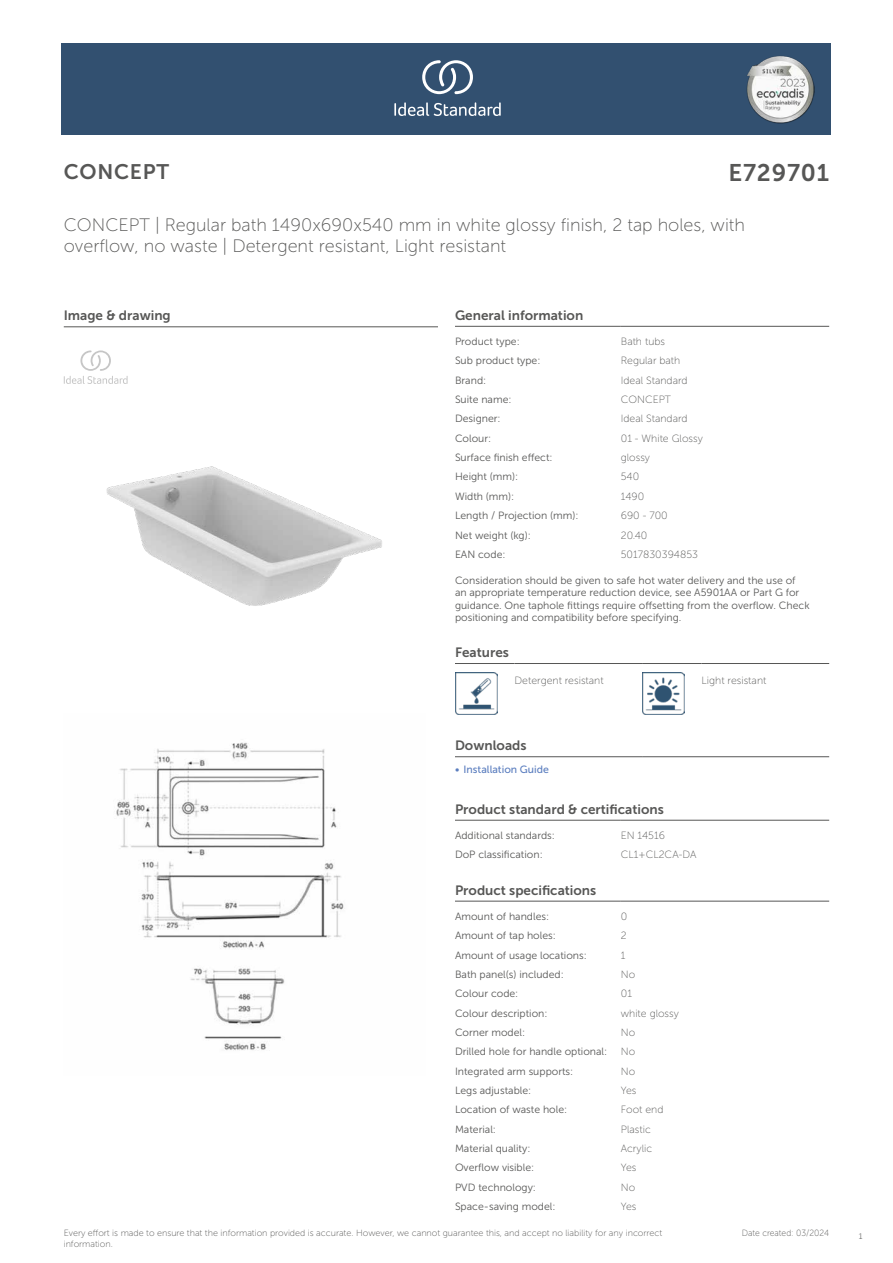
<style>
.page{position:relative;width:893px;height:1263px;background:#fff}
.page>*{position:absolute;margin:0;border:0;box-sizing:border-box;transform-origin:0 0}
.t1{font:24px "Museo Sans 700";letter-spacing:.035em;color:#575756}
.t2{font:21px "Museo Sans 700";letter-spacing:.035em;color:#575756}
.t3{font:18px/21.6px "Museo Sans 100";color:#575756}
.t4{font:13.5px "Museo Sans 700";color:#575756}
.t5{font:10.5px/12.6px "Museo Sans 300";color:#575756}
.t6{font:10.5px "Museo Sans 100";color:#575756}
.t7{font:10.5px "Museo Sans 500";color:#5b7ebf}
.t8{font:9px/10.8px "Museo Sans 100";color:#575756}
.t9{font:9px "Museo Sans 100";color:#575756;scale:.95 1}
.t10{font:300 9px "Calibri";color:#575756;scale:.95 1}
</style>
<div class="page">
<div style="left:62px;top:43px;width:769px;height:91px;background:#325070"></div>
<hr style="left:455px;top:326px;width:166px;height:1px;background:#575756">
<hr style="left:621px;top:326px;width:208px;height:1px;background:#575756">
<hr style="left:455px;top:663px;width:59px;height:1px;background:#575756">
<hr style="left:514px;top:663px;width:128px;height:1px;background:#575756">
<hr style="left:642px;top:663px;width:60px;height:1px;background:#575756">
<hr style="left:702px;top:663px;width:127px;height:1px;background:#575756">
<img style="left:455px;top:672px;width:42px;height:43px">
<img style="left:642px;top:672px;width:43px;height:43px">
<hr style="left:455px;top:756px;width:187px;height:1px;background:#575756">
<hr style="left:642px;top:756px;width:187px;height:1px;background:#575756">
<hr style="left:455px;top:820px;width:166px;height:1px;background:#575756">
<hr style="left:621px;top:820px;width:208px;height:1px;background:#575756">
<hr style="left:455px;top:901px;width:166px;height:1px;background:#575756">
<hr style="left:621px;top:901px;width:208px;height:1px;background:#575756">
<img style="left:116px;top:742px;width:228px;height:309px">
<hr style="left:64px;top:327px;width:374px;height:1px;background:#575756">
<svg style="left:64px;top:350px;width:64px;height:34px"></svg>
<img style="left:107px;top:466px;width:275px;height:140px">
<svg style="left:394px;top:102px;width:107px;height:14px"></svg>
<svg style="left:422px;top:60px;width:51px;height:34px"></svg>
<img style="left:746px;top:56px;width:68px;height:67px">
<h2 class="t2" style="left:64px;top:160px;width:107px">CONCEPT</h2>
<h1 class="t1" style="left:728px;top:160px;width:102px">E729701</h1>
<h3 class="t3" style="left:64px;top:214px;width:683px">CONCEPT | Regular bath 1490x690x540 mm in white glossy finish, 2 tap holes, with overflow, no waste | Detergent resistant, Light resistant</h3>
<p class="t4" style="left:64px;top:308px;width:108px">Image &amp; drawing</p>
<p class="t4" style="left:455px;top:308px;width:130px">General information</p>
<p class="t5" style="left:455px;top:335px;width:66px">Product type:</p>
<p class="t6" style="left:621px;top:336px;width:46px">Bath tubs</p>
<p class="t5" style="left:455px;top:354px;width:87px">Sub product type:</p>
<p class="t6" style="left:621px;top:355px;width:61px">Regular bath</p>
<p class="t5" style="left:455px;top:374px;width:33px">Brand:</p>
<p class="t6" style="left:621px;top:374px;width:68px">Ideal Standard</p>
<p class="t5" style="left:455px;top:393px;width:58px">Suite name:</p>
<p class="t6" style="left:621px;top:394px;width:52px">CONCEPT</p>
<p class="t5" style="left:455px;top:413px;width:47px">Designer:</p>
<p class="t6" style="left:621px;top:413px;width:68px">Ideal Standard</p>
<p class="t5" style="left:455px;top:432px;width:38px">Colour:</p>
<p class="t6" style="left:621px;top:433px;width:83px">01 - White Glossy</p>
<p class="t5" style="left:455px;top:451px;width:99px">Surface finish effect:</p>
<p class="t6" style="left:621px;top:452px;width:31px">glossy</p>
<p class="t5" style="left:455px;top:471px;width:65px">Height (mm):</p>
<p class="t6" style="left:621px;top:471px;width:20px">540</p>
<p class="t5" style="left:455px;top:490px;width:61px">Width (mm):</p>
<p class="t6" style="left:621px;top:491px;width:25px">1490</p>
<p class="t5" style="left:455px;top:509px;width:125px">Length / Projection (mm):</p>
<p class="t6" style="left:621px;top:510px;width:48px">690 - 700</p>
<p class="t5" style="left:455px;top:529px;width:77px">Net weight (kg):</p>
<p class="t6" style="left:621px;top:529px;width:28px">20.40</p>
<p class="t5" style="left:455px;top:548px;width:52px">EAN code:</p>
<p class="t6" style="left:621px;top:549px;width:79px">5017830394853</p>
<p class="t5" style="left:455px;top:574px;width:356px">Consideration should be given to safe hot water delivery and the use of an appropriate temperature reduction device, see A5901AA or Part G for guidance. One taphole fittings require offsetting from the overflow. Check positioning and compatibility before specifying.</p>
<p class="t4" style="left:455px;top:645px;width:55px">Features</p>
<p class="t6" style="left:514px;top:675px;width:91px">Detergent resistant</p>
<p class="t6" style="left:702px;top:675px;width:66px">Light resistant</p>
<p class="t4" style="left:455px;top:738px;width:73px">Downloads</p>
<p class="t7" style="left:455px;top:764px;width:95px">• Installation Guide</p>
<p class="t4" style="left:455px;top:802px;width:210px">Product standard &amp; certifications</p>
<p class="t5" style="left:455px;top:829px;width:101px">Additional standards:</p>
<p class="t6" style="left:621px;top:830px;width:46px">EN 14516</p>
<p class="t5" style="left:455px;top:848px;width:89px">DoP classification:</p>
<p class="t6" style="left:621px;top:849px;width:77px">CL1+CL2CA-DA</p>
<p class="t4" style="left:455px;top:882px;width:143px">Product specifications</p>
<p class="t5" style="left:455px;top:910px;width:96px">Amount of handles:</p>
<p class="t6" style="left:621px;top:911px;width:8px">0</p>
<p class="t5" style="left:455px;top:929px;width:102px">Amount of tap holes:</p>
<p class="t6" style="left:621px;top:930px;width:7px">2</p>
<p class="t5" style="left:455px;top:949px;width:133px">Amount of usage locations:</p>
<p class="t6" style="left:621px;top:949px;width:6px">1</p>
<p class="t5" style="left:455px;top:968px;width:110px">Bath panel(s) included:</p>
<p class="t6" style="left:621px;top:969px;width:16px">No</p>
<p class="t5" style="left:455px;top:987px;width:65px">Colour code:</p>
<p class="t6" style="left:621px;top:988px;width:13px">01</p>
<p class="t5" style="left:455px;top:1007px;width:94px">Colour description:</p>
<p class="t6" style="left:621px;top:1007px;width:60px">white glossy</p>
<p class="t5" style="left:455px;top:1026px;width:72px">Corner model:</p>
<p class="t6" style="left:621px;top:1027px;width:16px">No</p>
<p class="t5" style="left:455px;top:1045px;width:154px">Drilled hole for handle optional:</p>
<p class="t6" style="left:621px;top:1046px;width:16px">No</p>
<p class="t5" style="left:455px;top:1065px;width:120px">Integrated arm supports:</p>
<p class="t6" style="left:621px;top:1065px;width:16px">No</p>
<p class="t5" style="left:455px;top:1084px;width:78px">Legs adjustable:</p>
<p class="t6" style="left:621px;top:1085px;width:17px">Yes</p>
<p class="t5" style="left:455px;top:1103px;width:114px">Location of waste hole:</p>
<p class="t6" style="left:621px;top:1104px;width:44px">Foot end</p>
<p class="t5" style="left:455px;top:1123px;width:43px">Material:</p>
<p class="t6" style="left:621px;top:1123px;width:31px">Plastic</p>
<p class="t5" style="left:455px;top:1142px;width:77px">Material quality:</p>
<p class="t6" style="left:621px;top:1143px;width:33px">Acrylic</p>
<p class="t5" style="left:455px;top:1161px;width:81px">Overflow visible:</p>
<p class="t6" style="left:621px;top:1162px;width:17px">Yes</p>
<p class="t5" style="left:455px;top:1181px;width:82px">PVD technology:</p>
<p class="t6" style="left:621px;top:1181px;width:16px">No</p>
<p class="t5" style="left:455px;top:1200px;width:102px">Space-saving model:</p>
<p class="t6" style="left:621px;top:1201px;width:17px">Yes</p>
<p class="t8" style="left:64px;top:1227px;width:600px">Every effort is made to ensure that the information provided is accurate. However, we cannot guarantee this, and accept no liability for any incorrect information.</p>
<p class="t9" style="left:742px;top:1228px;width:93px">Date created: 03/2024</p>
<p class="t10" style="left:858px;top:1230px;width:6px">1</p>
</div>
